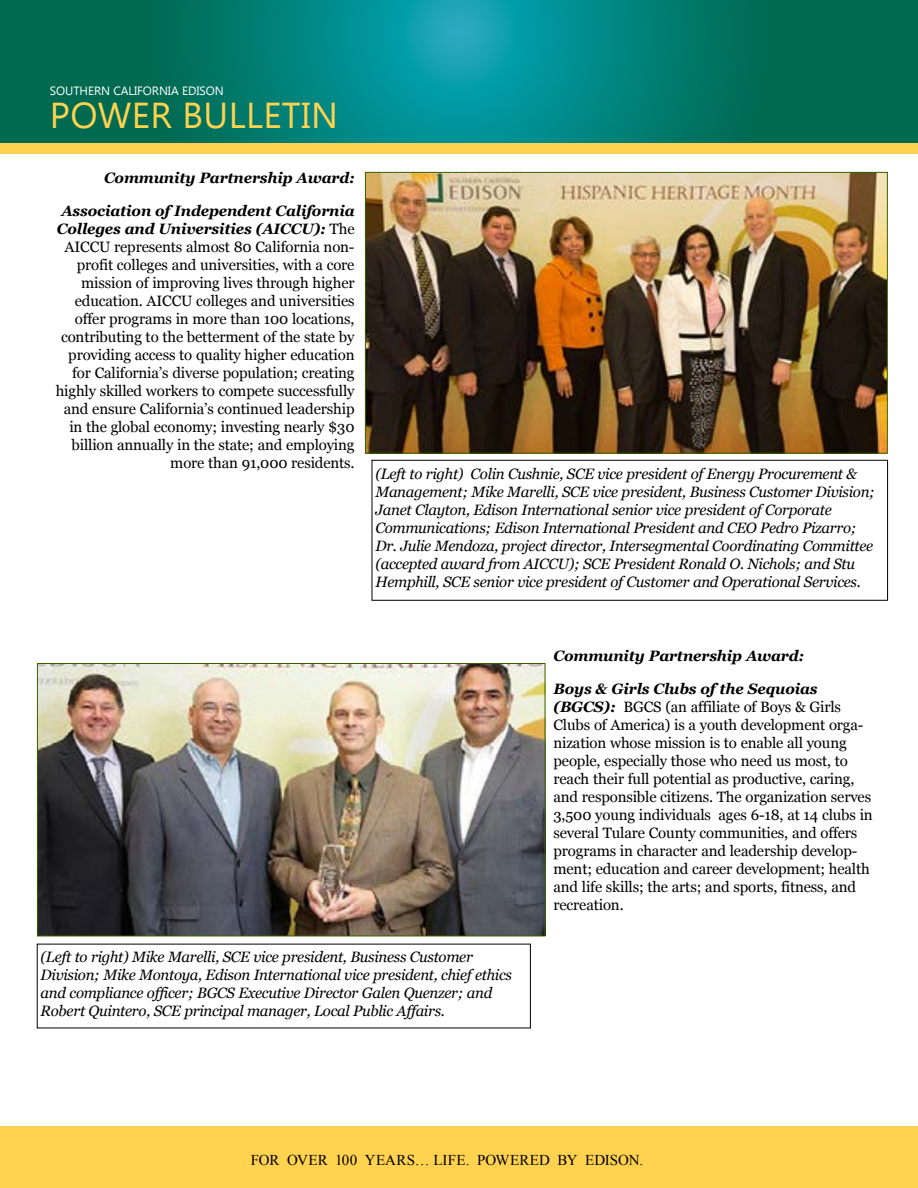
<style>
.page{position:relative;width:918px;height:1188px;background:#fff}
.page>*{position:absolute;margin:0;border:0;box-sizing:border-box;transform-origin:0 0}
.t1{font:36px "Gadugi";letter-spacing:.01em;color:#ffd24f}
.t2{font:15px/18px "Georgia";letter-spacing:-.01em;color:#000;text-align:right}
.t3{font:italic 15px/18px "Georgia";letter-spacing:-.02em;color:#000}
.t4{font:italic 700 15px "Georgia";letter-spacing:-.01em;color:#000}
.t5{font:15px "Times New Roman";color:#000}
.t6{font:12px "Gadugi";letter-spacing:-.005em;color:#fff}
.s1{font-weight:700;font-style:italic}
</style>
<div class="page">
<svg style="left:0;top:0;width:918px;height:143px;background:#017c71"></svg>
<div style="left:0;top:143px;width:918px;height:10px;background:#ffd24f"></div>
<div style="left:0;top:1126px;width:918px;height:62px;background:#ffd24f"></div>
<div style="left:372px;top:460px;width:516px;height:140px;border:1px solid #000"></div>
<img style="left:367px;top:174px;width:519px;height:278px">
<div style="left:365px;top:172px;width:523px;height:282px;border:1px solid #396000"></div>
<img style="left:39px;top:665px;width:504px;height:269px">
<div style="left:37px;top:663px;width:508px;height:273px;border:1px solid #396000"></div>
<p class="t6" style="left:50px;top:83px;width:175px">SOUTHERN CALIFORNIA EDISON</p>
<h1 class="t1" style="left:50px;top:93px;width:290px">POWER BULLETIN</h1>
<p class="t4" style="left:104px;top:168px;width:252px">Community Partnership Award:</p>
<p class="t2" style="left:56px;top:202px;width:300px"><span class="s1">Association of Independent California Colleges and Universities (AICCU):</span> The AICCU represents almost 80 California non&shy;profit colleges and universities, with a core mission of improving lives through higher education. AICCU colleges and universities offer programs in more than 100 locations, contributing to the betterment of the state by providing access to quality higher education for California’s diverse population; creating highly skilled workers to compete successfully and ensure California’s continued leadership in the global economy; investing nearly $30 billion annually in the state; and employing more than 91,000 residents.</p>
<p class="t3" style="left:375px;top:465px;width:501px">(Left to right) Colin Cushnie, SCE vice president of Energy Procurement &amp; Management; Mike Marelli, SCE vice president, Business Customer Division; Janet Clayton, Edison International senior vice president of Corporate Communications; Edison International President and CEO Pedro Pizarro; Dr. Julie Mendoza, project director, Intersegmental Coordinating Committee (accepted award from AICCU); SCE President Ronald O. Nichols; and Stu Hemphill, SCE senior vice president of Customer and Operational Services.</p>
<p class="t4" style="left:554px;top:646px;width:252px">Community Partnership Award:</p>
<p class="t2" style="left:554px;top:681px;width:321px;text-align:left"><span class="s1">Boys &amp; Girls Clubs of the Sequoias (BGCS):</span> BGCS (an affiliate of Boys &amp; Girls Clubs of America) is a youth development orga&shy;nization whose mission is to enable all young people, especially those who need us most, to reach their full potential as productive, caring, and responsible citizens. The organization serves 3,500 young individuals ages 6-18, at 14 clubs in several Tulare County communities, and offers programs in character and leadership develop&shy;ment; education and career development; health and life skills; the arts; and sports, fitness, and recreation.</p>
<p class="t3" style="left:41px;top:948px;width:473px">(Left to right) Mike Marelli, SCE vice president, Business Customer Division; Mike Montoya, Edison International vice president, chief ethics and compliance officer; BGCS Executive Director Galen Quenzer; and Robert Quintero, SCE principal manager, Local Public Affairs.</p>
<p class="t5" style="left:251px;top:1150px;width:394px">FOR OVER 100 YEARS… LIFE. POWERED BY EDISON.</p>
</div>
